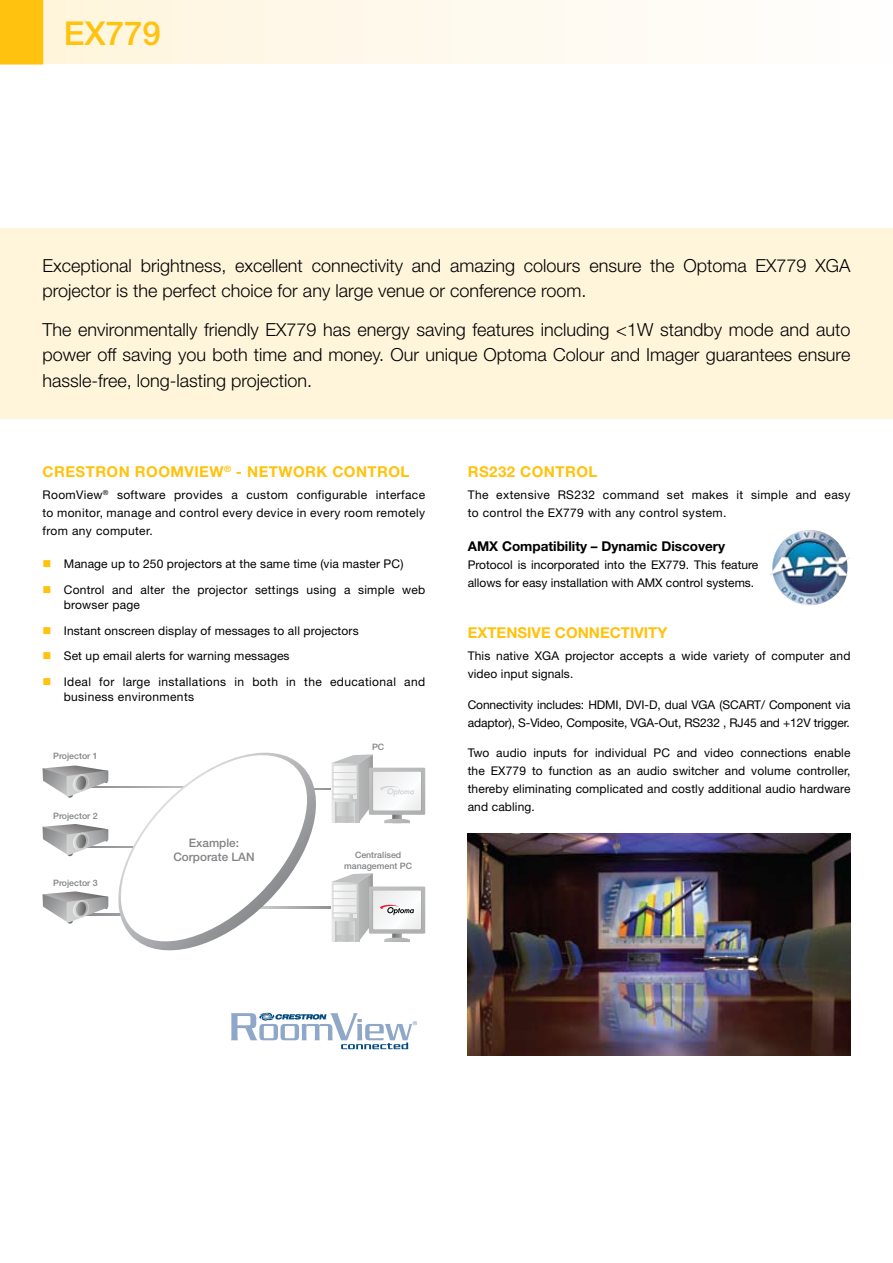
<style>
.page{position:relative;width:893px;height:1263px;background:#fff}
.page>*{position:absolute;margin:0;border:0;box-sizing:border-box;transform-origin:0 0}
.t1{font:500 33px "Helvetica Neue";color:#ffc20e}
.t2{font:300 18px/25.5px "Helvetica Neue";color:#000}
.t3{font:700 15px "Helvetica Neue";letter-spacing:.03em;color:#ffc20e}
.t4{font:700 13.5px "Helvetica Neue";color:#000}
.t5{font:12px/18px "Helvetica Neue";letter-spacing:.01em;color:#000}
.t6{font:12px/15px "Helvetica Neue";letter-spacing:.03em;color:#000}
.t7{font:12px/18px "Helvetica Neue";letter-spacing:-.01em;color:#000}
.t8{font:500 11.7px/14.1px "Helvetica Neue";color:#808285;text-align:center}
.t9{font:500 8.85px/10.5px "Helvetica Neue";color:#808285;text-align:center}
.s1{color:#ffc20e}
</style>
<div class="page">
<div style="left:0;top:228px;width:893px;height:191px;background:#fff5db"></div>
<div style="left:0;top:0;width:43px;height:65px;background:#ffc20e"></div>
<div style="left:43px;top:0;width:850px;height:64px;background:linear-gradient(to right,#fff5dd,#fffefe)"></div>
<hr style="left:240px;top:788px;width:101px;height:2px;background:#949699">
<hr style="left:240px;top:907px;width:101px;height:1px;background:#949699">
<svg style="left:331px;top:873px;width:94px;height:69px"></svg>
<svg style="left:331px;top:754px;width:94px;height:69px"></svg>
<svg style="left:43px;top:752px;width:277px;height:199px"></svg>
<img style="left:781px;top:530px;width:29px;height:74px">
<img style="left:772px;top:546px;width:7px;height:19px">
<img style="left:839px;top:544px;width:11px;height:47px">
<svg style="left:231px;top:1013px;width:186px;height:36px"></svg>
<img style="left:468px;top:833px;width:382px;height:223px">
<h1 class="t1" style="left:64px;top:14px;width:99px">EX779</h1>
<h2 class="t2" style="left:43px;top:252px;width:809px">Exceptional brightness, excellent connectivity and amazing colours ensure the Optoma EX779 XGA projector is the perfect choice for any large venue or conference room.</h2>
<h2 class="t2" style="left:43px;top:316px;width:809px;text-align:justify">The environmentally friendly EX779 has energy saving features including &lt;1W standby mode and auto power off saving you both time and money. Our unique Optoma Colour and Imager guarantees ensure hassle-free, long-lasting projection.</h2>
<p class="t3" style="left:43px;top:462px;width:239px">Crestron RoomView<sup>®</sup> - NETWOR</p>
<p class="t3" style="left:316px;top:462px;width:40px">K CONTRO</p>
<p class="t3" style="left:401px;top:462px;width:10px">L</p>
<p class="t5" style="left:43px;top:486px;width:384px;text-align:justify">RoomView<sup>®</sup> software provides a custom configurable interface to monitor, manage and control every device in every room remotely from any computer.</p>
<p class="t5" style="left:43px;top:555px;width:362px"><span class="s1">■</span> Manage up to 250 projectors at the same time (via master PC)</p>
<p class="t5" style="left:64px;top:582px;width:363px;line-height:15px;text-indent:-21px"><span class="s1">■</span> Control and alter the projector settings using a simple web browser page</p>
<p class="t5" style="left:43px;top:621px;width:318px"><span class="s1">■</span> Instant onscreen display of messages to all projectors</p>
<p class="t5" style="left:43px;top:647px;width:249px"><span class="s1">■</span> Set up email alerts for warning messages</p>
<p class="t6" style="left:64px;top:674px;width:363px;text-indent:-21px"><span class="s1">■</span> Ideal for large installations in both in the educational and business environments</p>
<p class="t9" style="left:53px;top:751px;width:46px">Projector 1</p>
<p class="t9" style="left:53px;top:810px;width:46px">Projector 2</p>
<p class="t9" style="left:53px;top:878px;width:46px">Projector 3</p>
<p class="t8" style="left:173px;top:836px;width:83px">Example:<br>Corporate LAN</p>
<p class="t9" style="left:372px;top:742px;width:14px">PC</p>
<p class="t9" style="left:344px;top:850px;width:69px">Centralised management PC</p>
<p class="t3" style="left:468px;top:462px;width:77px">RS232 CONTRO</p>
<p class="t3" style="left:588px;top:462px;width:10px">L</p>
<p class="t6" style="left:468px;top:486px;width:384px;line-height:18px">The extensive RS232 command set makes it simple and easy to control the EX779 with any control system.</p>
<p class="t4" style="left:468px;top:538px;width:259px">AMX Compatibility – Dynamic Discovery</p>
<p class="t5" style="left:468px;top:556px;width:292px">Protocol is incorporated into the EX779. This feature allows for easy installation with AMX control systems.</p>
<p class="t3" style="left:468px;top:623px;width:111px">EXTENSIVE CONN</p>
<p class="t3" style="left:600px;top:623px;width:69px">ECTIVITY</p>
<p class="t5" style="left:468px;top:646px;width:384px">This native XGA projector accepts a wide variety of computer and video input signals.</p>
<p class="t7" style="left:468px;top:695px;width:384px">Connectivity includes: HDMI, DVI-D, dual VGA (SCART/ Component via adaptor), S-Video, Composite, VGA-Out, RS232 , RJ45 and +12V trigger.</p>
<p class="t5" style="left:468px;top:744px;width:384px;text-align:justify">Two audio inputs for individual PC and video connections enable the EX779 to function as an audio switcher and volume controller, thereby eliminating complicated and costly additional audio hardware and cabling.</p>
</div>
